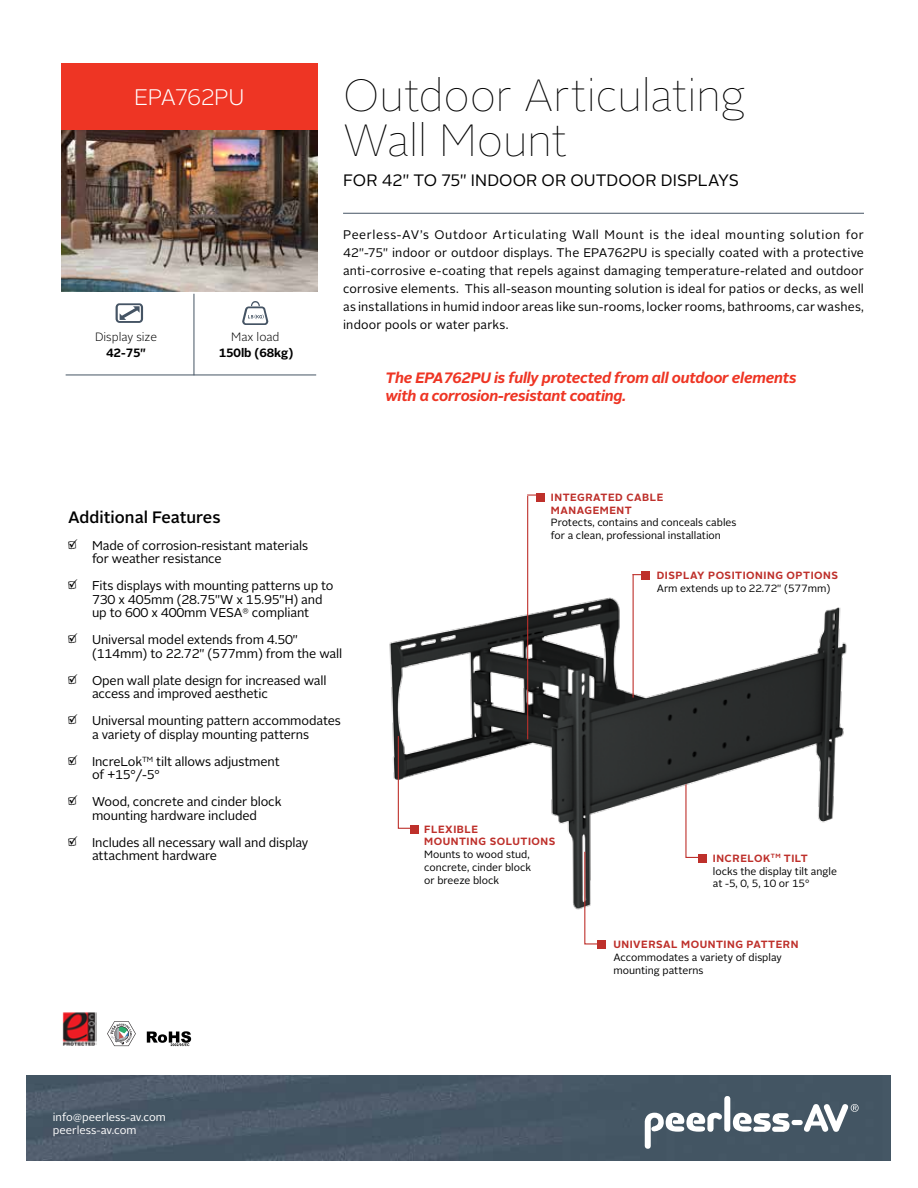
<style>
.page{position:relative;width:918px;height:1188px;background:#fff}
.page>*{position:absolute;margin:0;border:0;box-sizing:border-box;transform-origin:0 0}
.t1{font:100 45px/45px "Alright Sans";letter-spacing:-.01em;color:#000}
.t2{font:300 22.5px "Alright Sans";letter-spacing:-.025em;color:#fff}
.t3{font:16.5px "Alright Sans";letter-spacing:.005em;color:#000}
.t4{font:500 16.5px "Alright Sans";color:#000}
.t5{font:italic 700 15px/18px "Alright Sans";letter-spacing:-.015em;color:#ee3524}
.t6{font:12.75px/13.5px "Alright Sans";letter-spacing:-.01em;color:#000}
.t7{font:12.45px/18px "Alright Sans";letter-spacing:.015em;color:#000;text-align:justify}
.t8{font:300 12px "Alright Sans";color:#000}
.t9{font:700 12px "Alright Sans";color:#000}
.t10{font:11.25px/12.8px "Alright Sans";color:#fff}
.t11{font:10.5px/12.8px "Alright Sans";color:#000}
.t12{font:700 10.5px/12.8px "Alright Sans";letter-spacing:.05em;color:#be302b}
.s1{font-family:"Checkbox Larger"}
.s2{font-weight:700;color:#be302b}
</style>
<div class="page">
<hr style="left:194px;top:294px;width:1px;height:81px;background:#455464">
<hr style="left:66px;top:375px;width:250px;height:1px;background:#455464">
<img style="left:61px;top:130px;width:257px;height:162px">
<img style="left:389px;top:566px;width:458px;height:344px">
<svg style="left:116px;top:303px;width:27px;height:20px"></svg>
<svg style="left:242px;top:301px;width:26px;height:24px"></svg>
<hr style="left:343px;top:213px;width:521px;height:1px;background:#455464">
<div style="left:61px;top:63px;width:257px;height:67px;background:#ee3524"></div>
<svg style="left:397px;top:735px;width:17px;height:94px"></svg>
<div style="left:410px;top:825px;width:9px;height:9px;background:#be302b"></div>
<hr style="left:633px;top:574px;width:1px;height:124px;background:#be302b">
<div style="left:642px;top:571px;width:8px;height:9px;background:#be302b"></div>
<hr style="left:527px;top:496px;width:1px;height:243px;background:#be302b">
<svg style="left:527px;top:494px;width:9px;height:2px"></svg>
<div style="left:536px;top:493px;width:9px;height:9px;background:#be302b"></div>
<img style="left:27px;top:1076px;width:864px;height:85px">
<svg style="left:645px;top:1113px;width:77px;height:36px"></svg>
<div style="left:724px;top:1096px;width:6px;height:36px;background:#fff;border-radius:3px"></div>
<svg style="left:733px;top:1113px;width:57px;height:19px"></svg>
<div style="left:792px;top:1120px;width:11px;height:5px;background:#fff;border-radius:3px"></div>
<svg style="left:803px;top:1103px;width:56px;height:30px"></svg>
<svg style="left:107px;top:1021px;width:29px;height:25px"></svg>
<svg style="left:147px;top:1031px;width:44px;height:15px"></svg>
<img style="left:62px;top:1012px;width:35px;height:34px">
<svg style="left:584px;top:851px;width:17px;height:94px"></svg>
<div style="left:597px;top:941px;width:9px;height:8px;background:#be302b"></div>
<div style="left:698px;top:854px;width:9px;height:9px;background:#be302b"></div>
<h2 class="t2" style="left:134px;top:82px;width:112px">EPA762PU</h2>
<p class="t8" style="left:95px;top:329px;width:64px">Display size</p>
<p class="t9" style="left:106px;top:345px;width:41px">42-75"</p>
<p class="t8" style="left:231px;top:329px;width:50px">Max load</p>
<p class="t9" style="left:219px;top:345px;width:76px">150lb (68kg)</p>
<h1 class="t1" style="left:343px;top:73px;width:404px">Outdoor Articulating<br>Wall Mount</h1>
<p class="t3" style="left:343px;top:169px;width:398px">FOR 42" TO 75" INDOOR OR OUTDOOR DISPLAYS</p>
<p class="t7" style="left:343px;top:226px;width:522px">Peerless-AV’s Outdoor Articulating Wall Mount is the ideal mounting solution for 42"-75" indoor or outdoor displays. The EPA762PU is specially coated with a protective anti-corrosive e-coating that repels against damaging temperature-related and outdoor corrosive elements. This all-season mounting solution is ideal for patios or decks, as well as installations in humid indoor areas like sun-rooms, locker rooms, bathrooms, car washes, indoor pools or water parks.</p>
<p class="t5" style="left:385px;top:369px;width:413px">The EPA762PU is fully protected from all outdoor elements with a corrosion-resistant coating.</p>
<p class="t4" style="left:68px;top:506px;width:154px">Additional Features</p>
<p class="t6" style="left:92px;top:539px;width:218px;text-indent:-24px"><span class="s1">•</span> Made of corrosion-resistant materials for weather resistance</p>
<p class="t6" style="left:92px;top:579px;width:243px;text-indent:-24px"><span class="s1">•</span> Fits displays with mounting patterns up to<br>730 x 405mm (28.75"W x 15.95"H) and up to 600 x 400mm VESA<sup>®</sup> compliant</p>
<p class="t6" style="left:92px;top:633px;width:252px;text-indent:-24px"><span class="s1">•</span> Universal model extends from 4.50" (114mm) to 22.72" (577mm) from the wall</p>
<p class="t6" style="left:92px;top:674px;width:236px;text-indent:-24px"><span class="s1">•</span> Open wall plate design for increased wall access and improved aesthetic</p>
<p class="t6" style="left:92px;top:714px;width:250px;text-indent:-24px"><span class="s1">•</span> Universal mounting pattern accommodates a variety of display mounting patterns</p>
<p class="t6" style="left:92px;top:755px;width:189px;text-indent:-24px"><span class="s1">•</span> IncreLok<sup>TM</sup> tilt allows adjustment of +15°/-5°</p>
<p class="t6" style="left:68px;top:795px;width:215px;text-align:center"><span class="s1">•</span> Wood, concrete and cinder block mounting hardware included</p>
<p class="t6" style="left:92px;top:836px;width:218px;text-indent:-24px"><span class="s1">•</span> Includes all necessary wall and display attachment hardware</p>
<p class="t10" style="left:53px;top:1111px;width:114px">info@peerless-av.com peerless-av.com</p>
<p class="t12" style="left:551px;top:491px;width:114px">INTEGRATED CABLE<br>MANAGEMENT</p>
<p class="t11" style="left:551px;top:516px;width:187px">Protects, contains and conceals cables for a clean, professional installation</p>
<p class="t12" style="left:657px;top:569px;width:183px">DISPLAY POSITIONING OPTIONS</p>
<p class="t11" style="left:657px;top:582px;width:175px">Arm extends up to 22.72" (577mm)</p>
<p class="t12" style="left:424px;top:823px;width:133px">FLEXIBLE<br>MOUNTING SOLUTIONS</p>
<p class="t11" style="left:424px;top:848px;width:108px">Mounts to wood stud, concrete, cinder block or breeze block</p>
<p class="t11" style="left:713px;top:852px;width:126px"><span class="s2">INCRELOK</span><sup>TM</sup> <span class="s2">TILT<br></span>locks the display tilt angle at -5, 0, 5, 10 or 15°</p>
<p class="t12" style="left:613px;top:939px;width:187px">UNIVERSAL MOUNTING PATTERN</p>
<p class="t11" style="left:613px;top:951px;width:170px">Accommodates a variety of display mounting patterns</p>
</div>
